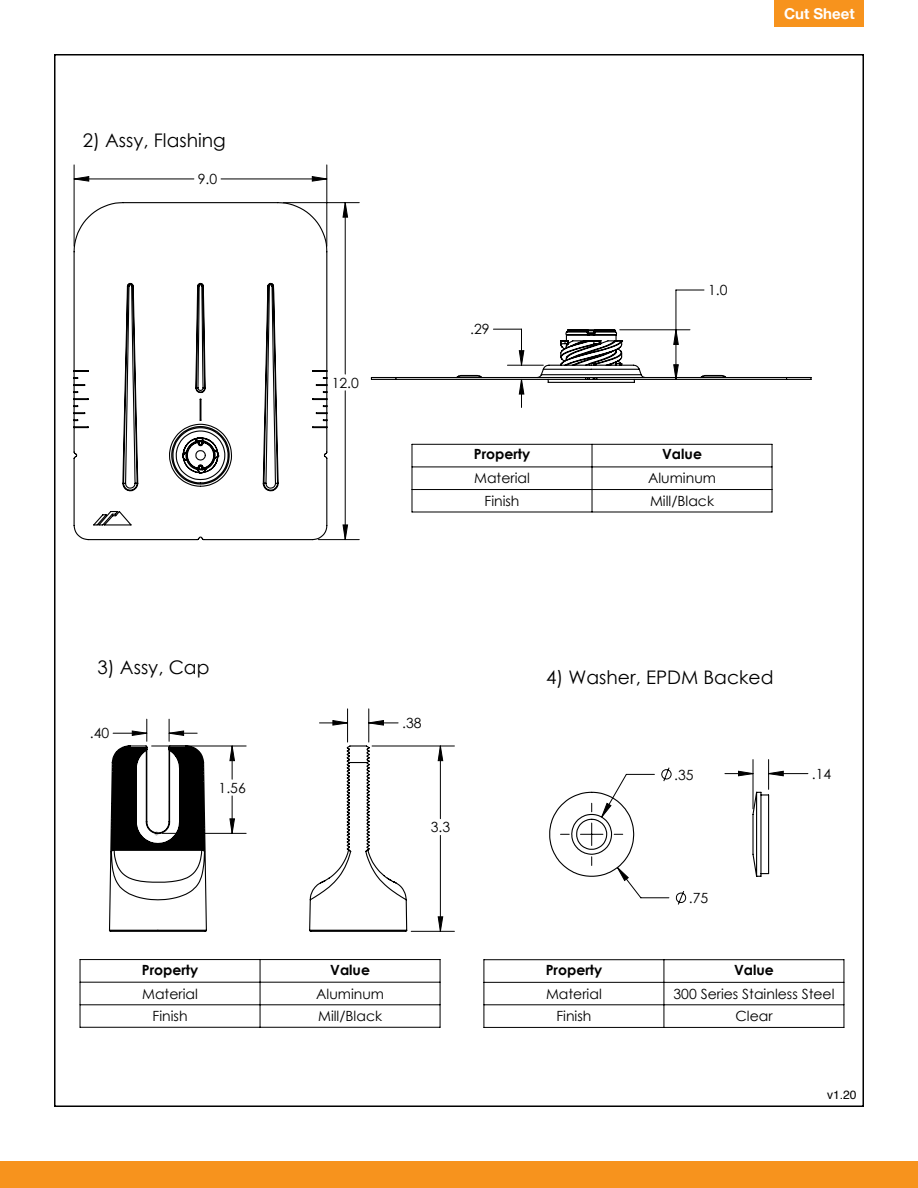
<style>
.page{position:relative;width:918px;height:1188px;background:#fff}
.page>*{position:absolute;margin:0;border:0;box-sizing:border-box;transform-origin:0 0}
.t1{font:18.75px "Century Gothic";color:#000}
.t2{font:700 15px "Helvetica Neue";color:#fff}
.t3{font:14.1px "Century Gothic";color:#000}
.t4{font:700 14.1px "Century Gothic";color:#000}
.t5{font:12px "Helvetica";color:#000}
</style>
<div class="page">
<div style="left:775px;top:0;width:89px;height:27px;background:#f7931d"></div>
<div style="left:0;top:1161px;width:918px;height:27px;background:#f7931d"></div>
<hr style="left:80px;top:960px;width:1px;height:67px;background:#000">
<hr style="left:80px;top:1027px;width:360px;height:1px;background:#000">
<hr style="left:440px;top:960px;width:1px;height:67px;background:#000">
<hr style="left:80px;top:959px;width:360px;height:1px;background:#000">
<hr style="left:260px;top:960px;width:1px;height:67px;background:#000">
<hr style="left:80px;top:982px;width:360px;height:1px;background:#000">
<hr style="left:80px;top:1004px;width:360px;height:1px;background:#000">
<hr style="left:484px;top:960px;width:1px;height:67px;background:#000">
<hr style="left:484px;top:1027px;width:360px;height:1px;background:#000">
<hr style="left:844px;top:960px;width:1px;height:67px;background:#000">
<hr style="left:484px;top:959px;width:360px;height:1px;background:#000">
<hr style="left:664px;top:960px;width:1px;height:67px;background:#000">
<hr style="left:484px;top:982px;width:360px;height:1px;background:#000">
<hr style="left:484px;top:1004px;width:360px;height:1px;background:#000">
<svg style="left:74px;top:177px;width:709px;height:754px"></svg>
<svg style="left:73px;top:201px;width:255px;height:340px"></svg>
<svg style="left:370px;top:328px;width:442px;height:56px"></svg>
<svg style="left:108px;top:745px;width:100px;height:187px"></svg>
<svg style="left:309px;top:744px;width:99px;height:188px"></svg>
<svg style="left:549px;top:791px;width:86px;height:86px"></svg>
<svg style="left:752px;top:791px;width:18px;height:87px"></svg>
<h1 class="t1" style="left:83px;top:127px;width:145px">2) Assy, Flashing</h1>
<p class="t3" style="left:198px;top:169px;width:21px">9.0</p>
<p class="t3" style="left:332px;top:373px;width:29px">12.0</p>
<p class="t2" style="left:784px;top:5px;width:72px">Cut Sheet</p>
<p class="t3" style="left:470px;top:319px;width:21px">.29</p>
<p class="t3" style="left:708px;top:280px;width:21px">1.0</p>
<p class="t4" style="left:474px;top:444px;width:58px">Property</p>
<p class="t4" style="left:662px;top:444px;width:41px">Value</p>
<p class="t3" style="left:474px;top:468px;width:57px">Material</p>
<p class="t3" style="left:648px;top:468px;width:69px">Aluminum</p>
<p class="t3" style="left:485px;top:491px;width:36px">Finish</p>
<p class="t3" style="left:650px;top:491px;width:66px">Mill/Black</p>
<h1 class="t1" style="left:97px;top:654px;width:113px">3) Assy, Cap</h1>
<p class="t3" style="left:90px;top:724px;width:21px">.40</p>
<p class="t3" style="left:219px;top:778px;width:29px">1.56</p>
<p class="t3" style="left:402px;top:713px;width:21px">.38</p>
<p class="t3" style="left:431px;top:817px;width:21px">3.3</p>
<p class="t4" style="left:142px;top:959px;width:58px">Property</p>
<p class="t4" style="left:330px;top:959px;width:41px">Value</p>
<p class="t3" style="left:142px;top:984px;width:57px">Material</p>
<p class="t3" style="left:316px;top:984px;width:69px">Aluminum</p>
<p class="t3" style="left:153px;top:1006px;width:36px">Finish</p>
<p class="t3" style="left:318px;top:1006px;width:66px">Mill/Black</p>
<h1 class="t1" style="left:546px;top:664px;width:229px">4) Washer, EPDM Backed</h1>
<p class="t3" style="left:674px;top:765px;width:21px">.35</p>
<p class="t3" style="left:812px;top:764px;width:21px">.14</p>
<p class="t3" style="left:689px;top:888px;width:21px">.75</p>
<p class="t4" style="left:546px;top:959px;width:58px">Property</p>
<p class="t4" style="left:734px;top:959px;width:41px">Value</p>
<p class="t3" style="left:546px;top:984px;width:57px">Material</p>
<p class="t3" style="left:673px;top:984px;width:163px">300 Series Stainless Steel</p>
<p class="t3" style="left:556px;top:1006px;width:36px">Finish</p>
<p class="t3" style="left:735px;top:1006px;width:39px">Clear</p>
<p class="t5" style="left:827px;top:1088px;width:31px">v1.20</p>
</div>
